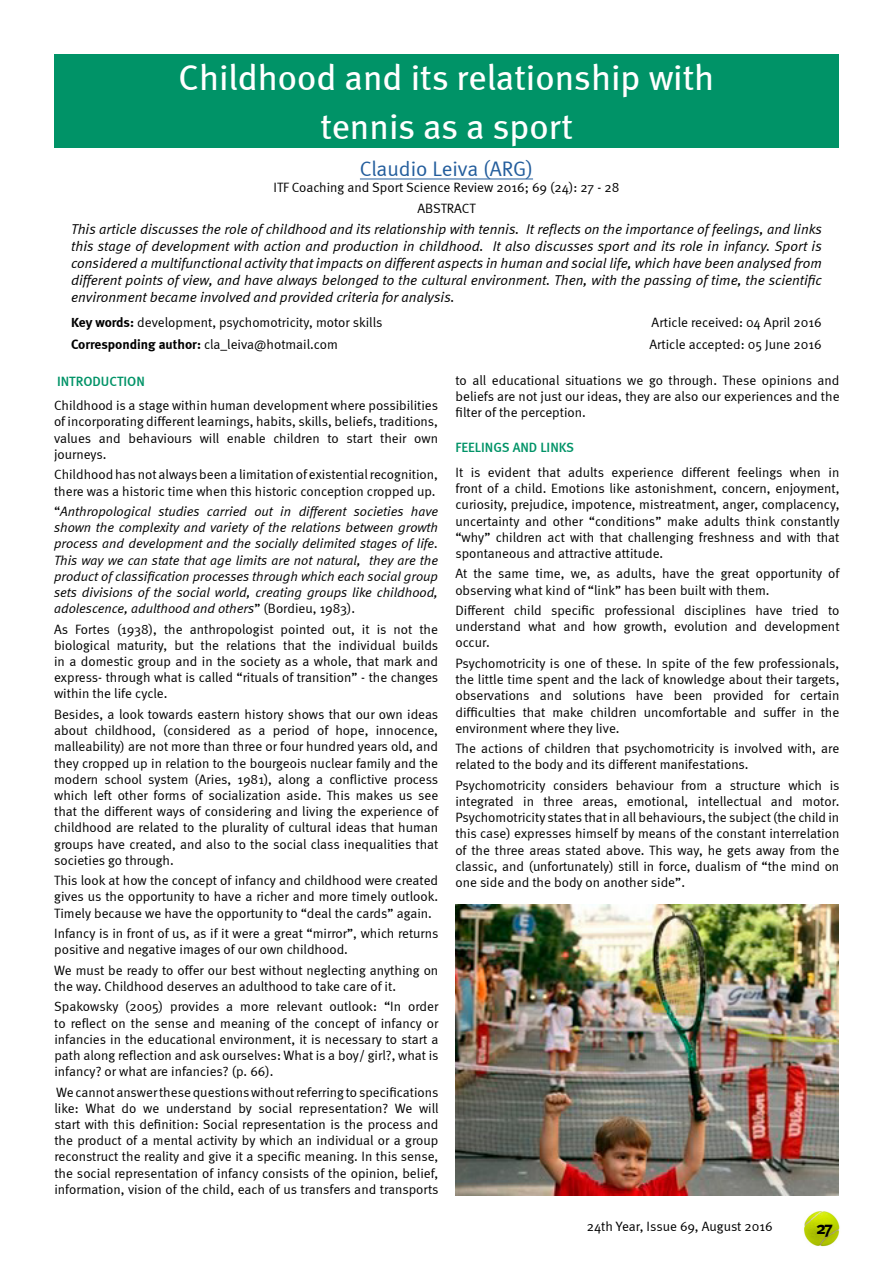
<style>
.page{position:relative;width:893px;height:1263px;background:#fff}
.page>*{position:absolute;margin:0;border:0;box-sizing:border-box;transform-origin:0 0}
.t1{font:36px/48.8px "Meta";color:#fff;text-align:center}
.t2{font:21px "Meta Normal";color:#235d9c}
.t3{font:700 18px "Meta";color:#000}
.t4{font:italic 14.25px/17.1px "Meta Normal";color:#000;text-align:justify}
.t5{font:13.5px/16.2px "Meta Normal";color:#000;text-align:justify}
.t6{font:italic 13.5px/16.2px "Meta Normal";color:#000;text-align:justify}
.t7{font:13.5px "Meta Medium LF";color:#009367}
.s1{font-family:"Meta";font-weight:700}
.s2{font-style:normal}
</style>
<div class="page">
<img style="left:804px;top:1211px;width:36px;height:36px">
<hr style="left:360px;top:179px;width:173px;height:1px;background:#235d9c">
<div style="left:54px;top:54px;width:785px;height:93px;background:#009367"></div>
<img style="left:455px;top:904px;width:384px;height:291px">
<h1 class="t1" style="left:179px;top:53px;width:537px">Childhood and its relationship with tennis as a sport</h1>
<h2 class="t2" style="left:360px;top:157px;width:175px">Claudio Leiva (ARG)</h2>
<p class="t5" style="left:274px;top:177px;width:347px;line-height:20.4px;text-align:center">ITF Coaching and Sport Science Review 2016; 69 (24): 27 - 28<br>ABSTRACT</p>
<p class="t4" style="left:71px;top:220px;width:752px">This article discusses the role of childhood and its relationship with tennis. It reflects on the importance of feelings, and links this stage of development with action and production in childhood. It also discusses sport and its role in infancy. Sport is considered a multifunctional activity that impacts on different aspects in human and social life, which have been analysed from different points of view, and have always belonged to the cultural environment. Then, with the passing of time, the scientific environment became involved and provided criteria for analysis.</p>
<p class="t5" style="left:71px;top:314px;width:313px"><span class="s1">Key words:</span> development, psychomotricity, motor skills</p>
<p class="t5" style="left:652px;top:314px;width:172px">Article received: 04 April 2016</p>
<p class="t5" style="left:71px;top:336px;width:268px"><span class="s1">Corresponding author:</span> cla_leiva@hotmail.com</p>
<p class="t5" style="left:649px;top:336px;width:174px">Article accepted: 05 June 2016</p>
<p class="t7" style="left:57px;top:373px;width:89px">INTRODUCTION</p>
<p class="t5" style="left:54px;top:397px;width:386px">Childhood is a stage within human development where possibilities of incorporating different learnings, habits, skills, beliefs, traditions, values and behaviours will enable children to start their own journeys.</p>
<p class="t5" style="left:54px;top:466px;width:385px">Childhood has not alwaysbeen a limitation of existentialrecognition, there was a historic time when this historic conception cropped up.</p>
<p class="t6" style="left:54px;top:503px;width:385px"><span class="s2">“</span>Anthropological studies carried out in different societies have shown the complexity and variety of the relations between growth process and development and the socially delimited stages of life.<br>This way we can state that age limits are not natural, they are the product of classification processes through which each social group sets divisions of the social world, creating groups like childhood, adolescence, adulthood and others<span class="s2">” (Bordieu, 1983).</span></p>
<p class="t5" style="left:54px;top:621px;width:386px">As Fortes (1938), the anthropologist pointed out, it is not the biological maturity, but the relations that the individual builds in a domestic group and in the society as a whole, that mark and express- through what is called “rituals of transition” - the changes within the life cycle.</p>
<p class="t5" style="left:54px;top:706px;width:386px">Besides, a look towards eastern history shows that our own ideas about childhood, (considered as a period of hope, innocence, malleability) are not more than three or four hundred years old, and they cropped up in relation to the bourgeois nuclear family and the modern school system (Aries, 1981), along a conflictive process which left other forms of socialization aside. This makes us see that the different ways of considering and living the experience of childhood are related to the plurality of cultural ideas that human groups have created, and also to the social class inequalities that societies go through.</p>
<p class="t5" style="left:54px;top:872px;width:385px">This look at how the concept of infancy and childhood were created gives us the opportunity to have a richer and more timely outlook.<br>Timely because we have the opportunity to “deal the cards” again.</p>
<p class="t5" style="left:54px;top:925px;width:386px">Infancy is in front of us, as if it were a great “mirror”, which returns positive and negative images of our own childhood.</p>
<p class="t5" style="left:54px;top:962px;width:385px">We must be ready to offer our best without neglecting anything on the way. Childhood deserves an adulthood to take care of it.</p>
<p class="t5" style="left:54px;top:998px;width:386px">Spakowsky (2005) provides a more relevant outlook: “In order to reflect on the sense and meaning of the concept of infancy or infancies in the educational environment, it is necessary to start a path along reflection and ask ourselves: What is a boy/ girl?, what is infancy? or what are infancies? (p. 66).</p>
<p class="t5" style="left:54px;top:1084px;width:386px">We cannotanswerthesequestionswithoutreferring to specifications like: What do we understand by social representation? We will start with this definition: Social representation is the process and the product of a mental activity by which an individual or a group reconstruct the reality and give it a specific meaning. In this sense, the social representation of infancy consists of the opinion, belief, information, vision of the child, each of us transfers and transports</p>
<p class="t5" style="left:455px;top:372px;width:386px">to all educational situations we go through. These opinions and beliefs are not just our ideas, they are also our experiences and the filter of the perception.</p>
<p class="t7" style="left:456px;top:440px;width:120px">FEELINGS AND LINKS</p>
<p class="t5" style="left:455px;top:464px;width:386px">It is evident that adults experience different feelings when in front of a child. Emotions like astonishment, concern, enjoyment, curiosity, prejudice, impotence, mistreatment, anger, complacency, uncertainty and other “conditions” make adults think constantly “why” children act with that challenging freshness and with that spontaneous and attractive attitude.</p>
<p class="t5" style="left:455px;top:565px;width:386px">At the same time, we, as adults, have the great opportunity of observing what kind of “link” has been built with them.</p>
<p class="t5" style="left:455px;top:602px;width:386px">Different child specific professional disciplines have tried to understand what and how growth, evolution and development occur.</p>
<p class="t5" style="left:455px;top:655px;width:386px">Psychomotricity is one of these. In spite of the few professionals, the little time spent and the lack of knowledge about their targets, observations and solutions have been provided for certain difficulties that make children uncomfortable and suffer in the environment where they live.</p>
<p class="t5" style="left:455px;top:740px;width:385px">The actions of children that psychomotricity is involved with, are related to the body and its different manifestations.</p>
<p class="t5" style="left:455px;top:777px;width:386px">Psychomotricity considers behaviour from a structure which is integrated in three areas, emotional, intellectual and motor.<br>Psychomotricity states that in all behaviours, the subject (the child in this case) expresses himself by means of the constant interrelation of the three areas stated above. This way, he gets away from the classic, and (unfortunately) still in force, dualism of “the mind on one side and the body on another side”.</p>
<p class="t5" style="left:587px;top:1218px;width:187px">24th Year, Issue 69, August 2016</p>
<h3 class="t3" style="left:816px;top:1217px;width:18px">27</h3>
</div>
